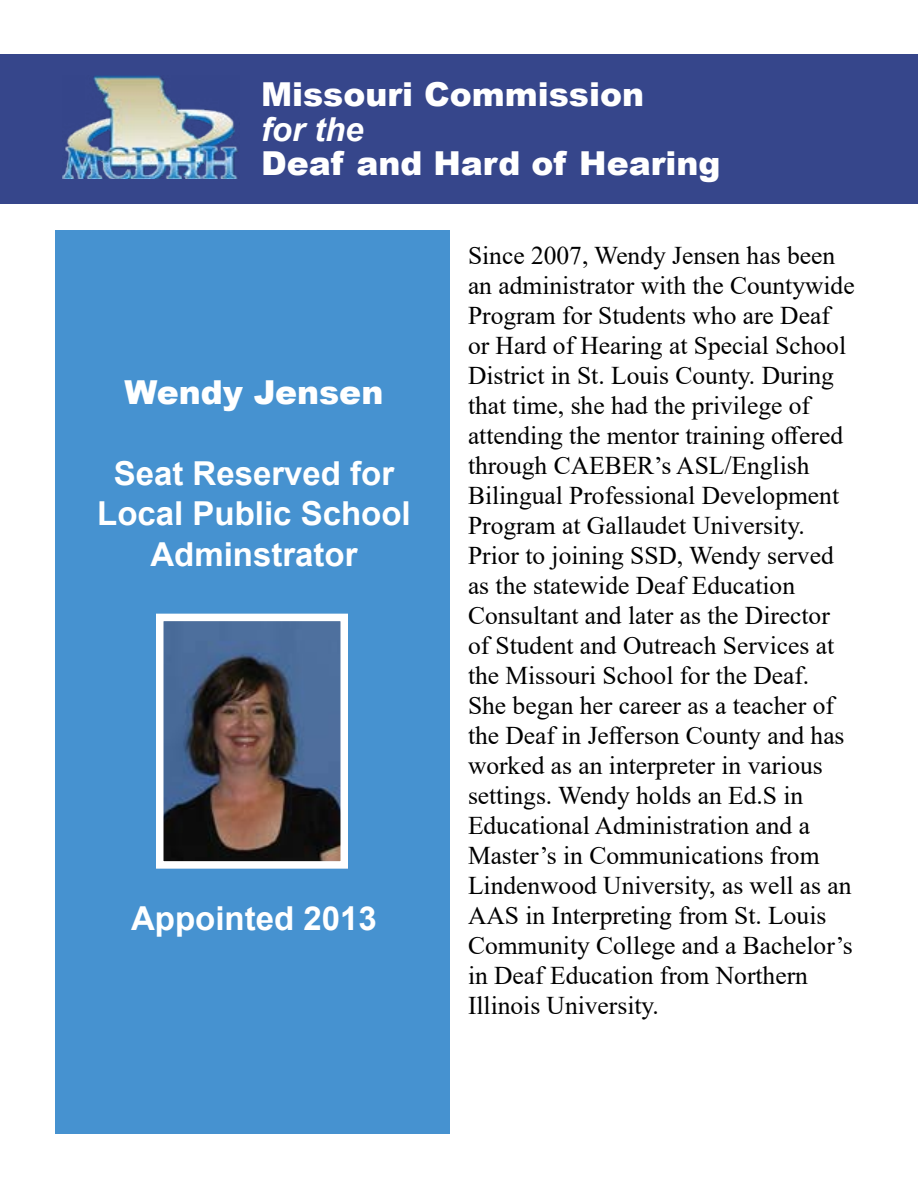
<style>
.page{position:relative;width:918px;height:1188px;background:#fff}
.page>*{position:absolute;margin:0;border:0;box-sizing:border-box;transform-origin:0 0}
.t1{font:700 33px/40.5px "Arial";color:#fff;text-align:center}
.t2{font:900 33px "Arial";color:#fff}
.t3{font:italic 700 33px "Arial";color:#fff}
.t4{font:25.5px/30px "Times New Roman";color:#000}
</style>
<div class="page">
<div style="left:0;top:54px;width:918px;height:150px;background:#36468b"></div>
<img style="left:62px;top:76px;width:176px;height:103px">
<div style="left:56px;top:231px;width:394px;height:903px;background:#4692d0"></div>
<img style="left:165px;top:623px;width:174px;height:237px">
<div style="left:156px;top:614px;width:192px;height:255px;border:8px solid #fff"></div>
<p class="t2" style="left:261px;top:70px;width:385px">Missouri Commission</p>
<p class="t3" style="left:261px;top:107px;width:104px">for the</p>
<p class="t2" style="left:261px;top:139px;width:461px">Deaf and Hard of Hearing</p>
<p class="t2" style="left:125px;top:368px;width:260px">Wendy Jensen</p>
<p class="t1" style="left:97px;top:453px;width:315px">Seat Reserved for<br>Local Public School<br>Adminstrator</p>
<p class="t1" style="left:131px;top:899px;width:247px">Appointed 2013</p>
<p class="t4" style="left:468px;top:240px;width:388px">Since 2007, Wendy Jensen has been an administrator with the Countywide Program for Students who are Deaf or Hard of Hearing at Special School District in St. Louis County. During that time, she had the privilege of attending the mentor training offered through CAEBER’s ASL/English Bilingual Professional Development Program at Gallaudet University.<br>Prior to joining SSD, Wendy served as the statewide Deaf Education Consultant and later as the Director of Student and Outreach Services at the Missouri School for the Deaf.<br>She began her career as a teacher of the Deaf in Jefferson County and has worked as an interpreter in various settings. Wendy holds an Ed.S in Educational Administration and a Master’s in Communications from Lindenwood University, as well as an AAS in Interpreting from St. Louis Community College and a Bachelor’s in Deaf Education from Northern Illinois University.</p>
</div>
